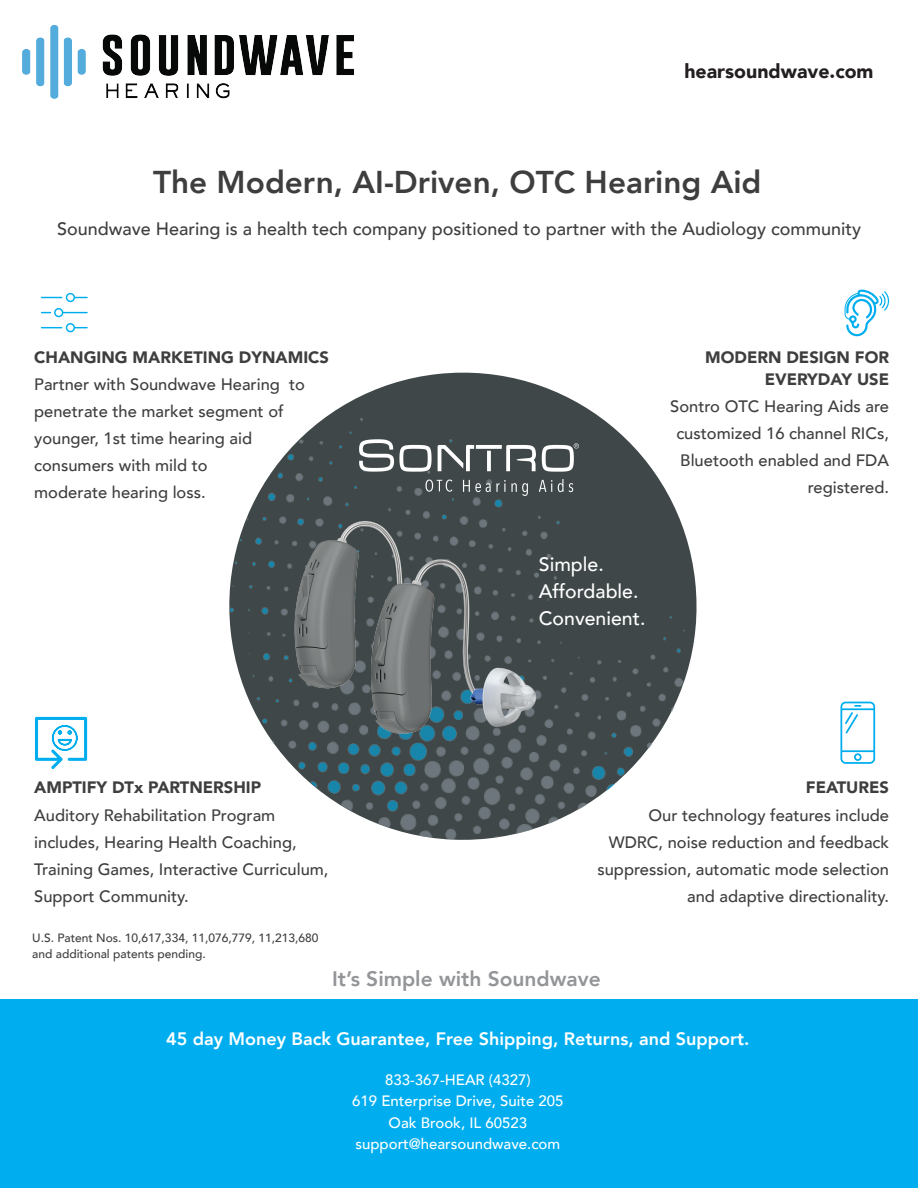
<style>
.page{position:relative;width:918px;height:1188px;background:#fff}
.page>*{position:absolute;margin:0;border:0;box-sizing:border-box;transform-origin:0 0}
.t1{font:800 31.5px "Avenir";color:#3e3e3f}
.t2{font:800 21px "Avenir";color:#939598}
.t3{font:500 19.5px/27px "Avenir";color:#fff}
.t4{font:900 19.5px "Avenir";color:#231f20}
.t5{font:500 18px "Avenir";color:#3e3e3f}
.t6{font:800 18px "Avenir";color:#fff}
.t7{font:500 16.5px/27px "Avenir";color:#3e3e3f;text-align:right}
.t8{font:900 16.5px/21.6px "Avenir";color:#3e3e3f;text-align:right}
.t9{font:500 15px/21.6px "Avenir";color:#fff;text-align:center}
.t10{font:500 12px/16.5px "Avenir";color:#3e3e3f}
</style>
<div class="page">
<svg style="left:845px;top:290px;width:45px;height:46px"></svg>
<svg style="left:35px;top:716px;width:52px;height:53px"></svg>
<svg style="left:41px;top:293px;width:47px;height:9px"></svg>
<svg style="left:41px;top:323px;width:47px;height:9px"></svg>
<svg style="left:41px;top:308px;width:47px;height:9px"></svg>
<svg style="left:840px;top:702px;width:35px;height:62px"></svg>
<div style="left:0;top:1000px;width:918px;height:188px;background:#00aeef"></div>
<img style="left:229px;top:373px;width:468px;height:467px">
<img style="left:283px;top:516px;width:264px;height:243px">
<img style="left:346px;top:426px;width:245px;height:84px">
<svg style="left:426px;top:480px;width:26px;height:12px"></svg>
<p class="t4" style="left:684px;top:55px;width:191px">hearsoundwave.com</p>
<h1 class="t1" style="left:153px;top:158px;width:610px">The Modern, AI-Driven, OTC Hearing Aid</h1>
<p class="t5" style="left:57px;top:213px;width:806px">Soundwave Hearing is a health tech company positioned to partner with the Audiology community</p>
<p class="t8" style="left:34px;top:346px;width:296px">CHANGING MARKETING DYNAMICS</p>
<p class="t7" style="left:34px;top:370px;width:272px;text-align:left">Partner with Soundwave Hearing to penetrate the market segment of younger, 1st time hearing aid consumers with mild to<br>moderate hearing loss.</p>
<p class="t8" style="left:34px;top:776px;width:229px">AMPTIFY DTx PARTNERSHIP</p>
<p class="t7" style="left:34px;top:801px;width:296px;text-align:left">Auditory Rehabilitation Program includes, Hearing Health Coaching, Training Games, Interactive Curriculum, Support Community.</p>
<p class="t10" style="left:32px;top:929px;width:288px">U.S. Patent Nos. 10,617,334, 11,076,779, 11,213,680 and additional patents pending.</p>
<p class="t3" style="left:539px;top:550px;width:108px">Simple.<br>Affordable.<br>Convenient.</p>
<p class="t8" style="left:705px;top:346px;width:185px">MODERN DESIGN FOR<br>EVERYDAY USE</p>
<p class="t7" style="left:670px;top:392px;width:220px">Sontro OTC Hearing Aids are customized 16 channel RICs,<br>Bluetooth enabled and FDA registered.</p>
<p class="t8" style="left:806px;top:776px;width:85px">FEATURES</p>
<p class="t7" style="left:597px;top:801px;width:293px">Our technology features include WDRC, noise reduction and feedback suppression, automatic mode selection and adaptive directionality.</p>
<p class="t2" style="left:332px;top:962px;width:270px">It’s Simple with Soundwave</p>
<p class="t6" style="left:166px;top:1025px;width:585px">45 day Money Back Guarantee, Free Shipping, Returns, and Support.</p>
<p class="t9" style="left:352px;top:1068px;width:213px">833-367-HEAR (4327)<br>619 Enterprise Drive, Suite 205<br>Oak Brook, IL 60523 support@hearsoundwave.com</p>
</div>
